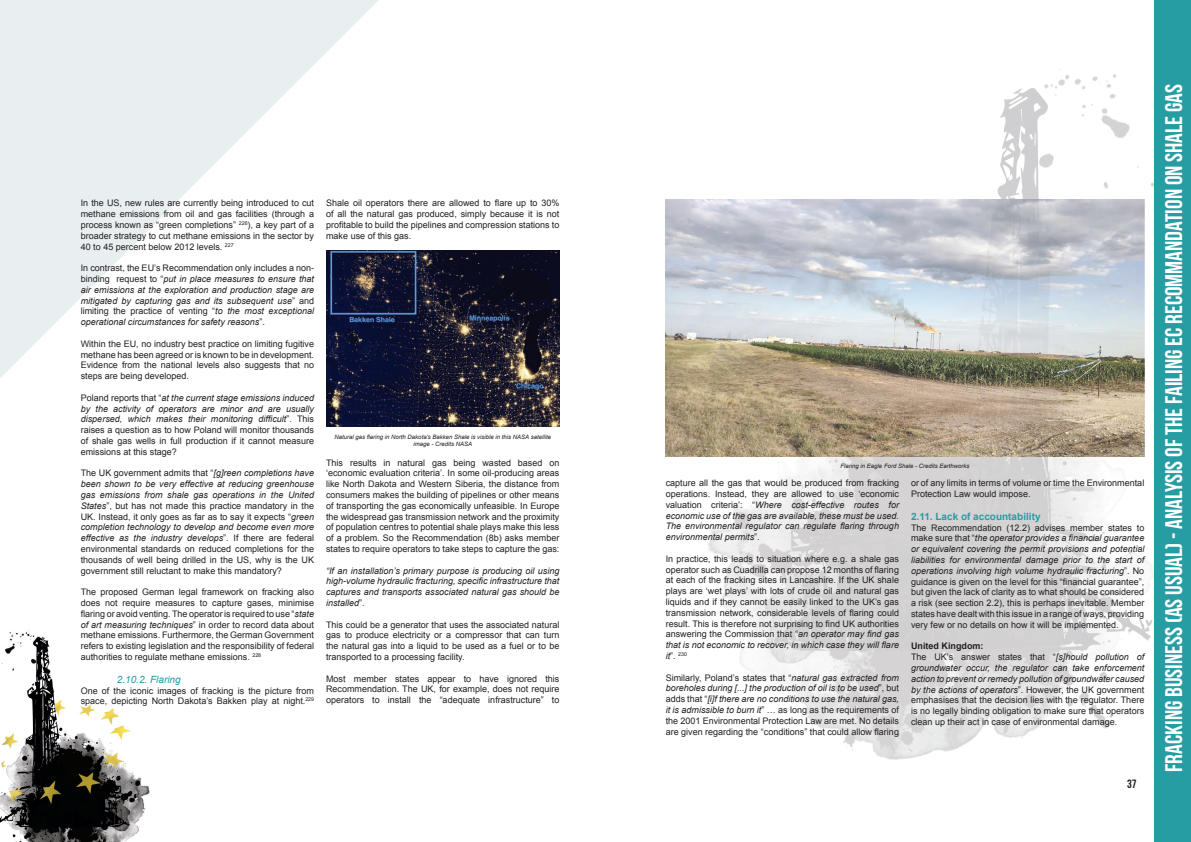
<style>
.page{position:relative;width:1191px;height:842px;background:#fff}
.page>*{position:absolute;margin:0;border:0;box-sizing:border-box;transform-origin:0 0}
.t1{font:24px "Bebas Neue";color:#fff}
.t2{font:12px "Bebas Neue";color:#231f20}
.t3{font:700 10px "Arial";color:#259da3}
.t4{font:italic 10px "Arial";color:#259da3}
.t5{font:9px/10.8px "Arial";color:#231f20;text-align:justify}
.t6{font:italic 9px/10.8px "Arial";color:#231f20;text-align:justify}
.t7{font:italic 6px/7.2px "Arial";color:#231f20;text-align:center}
.t8{font:5.2px "Arial";color:#231f20}
.s1{font-style:normal}
.s2{font-style:italic}
.s3{font-style:italic;font-size:9px}
.s4{font-size:9px}
.s5{font-weight:700}
</style>
<div class="page">
<img style="left:868px;top:69px;width:274px;height:131px">
<img style="left:1142px;top:0;width:13px;height:760px">
<img style="left:708px;top:457px;width:435px;height:303px">
<div style="left:1155px;top:0;width:36px;height:842px;background:#259da3"></div>
<img style="left:0;top:0;width:560px;height:842px">
<img style="left:326px;top:250px;width:233px;height:177px">
<img style="left:665px;top:200px;width:479px;height:257px">
<p class="t5" style="left:81px;top:198px;width:235px">In the US, new rules are currently being introduced to cut methane emissions from oil and gas facilities (through a process known as “green completions” <sup>226</sup>), a key part of a broader strategy to cut methane emissions in the sector by 40 to 45 percent below 2012 levels. <sup>227</sup></p>
<p class="t6" style="left:81px;top:263px;width:235px"><span class="s1">In contrast, the EU’s Recommendation only includes a non&shy;binding request to “</span>put in place measures to ensure that air emissions at the exploration and production stage are mitigated by capturing gas and its subsequent use<span class="s1">” and limiting the practice of venting “</span>to the most exceptional operational circumstances for safety reasons<span class="s1">”.</span></p>
<p class="t5" style="left:81px;top:338px;width:235px">Within the EU, no industry best practice on limiting fugitive methane has been agreed or is known to be in development.<br>Evidence from the national levels also suggests that no steps are being developed.</p>
<p class="t5" style="left:81px;top:392px;width:235px">Poland reports that “<span class="s2">at the current stage emissions induced by the activity of operators are minor and are usually dispersed, which makes their monitoring difficult</span>”. This raises a question as to how Poland will monitor thousands of shale gas wells in full production if it cannot measure emissions at this stage?</p>
<p class="t5" style="left:81px;top:468px;width:235px">The UK government admits that “<span class="s2">[g]reen completions have been shown to be very effective at reducing greenhouse gas emissions from shale gas operations in the United States</span>”, but has not made this practice mandatory in the UK. Instead, it only goes as far as to say it expects “<span class="s2">green completion technology to develop and become even more effective as the industry develops</span>”. If there are federal environmental standards on reduced completions for the thousands of well being drilled in the US, why is the UK government still reluctant to make this mandatory?</p>
<p class="t5" style="left:81px;top:587px;width:235px">The proposed German legal framework on fracking also does not require measures to capture gases, minimise flaring or avoid venting. The operator is required to use “<span class="s2">state of art measuring techniques</span>” in order to record data about methane emissions. Furthermore, the German Government refers to existing legislation and the responsibility of federal authorities to regulate methane emissions. <sup>228</sup></p>
<p class="t4" style="left:117px;top:673px;width:65px">2.10.2. Flaring</p>
<p class="t5" style="left:81px;top:685px;width:235px">One of the iconic images of fracking is the picture from space, depicting North Dakota’s Bakken play at night.<sup>229</sup></p>
<p class="t5" style="left:326px;top:198px;width:235px">Shale oil operators there are allowed to flare up to 30% of all the natural gas produced, simply because it is not profitable to build the pipelines and compression stations to make use of this gas.</p>
<p class="t7" style="left:334px;top:433px;width:218px">Natural gas flaring in North Dakota's Bakken Shale is visible in this NASA satellite image - Credits NASA</p>
<p class="t5" style="left:326px;top:457px;width:235px">This results in natural gas being wasted based on ‘economic evaluation criteria’. In some oil-producing areas like North Dakota and Western Siberia, the distance from consumers makes the building of pipelines or other means of transporting the gas economically unfeasible. In Europe the widespread gas transmission network and the proximity of population centres to potential shale plays make this less of a problem. So the Recommendation (8b) asks member states to require operators to take steps to capture the gas:</p>
<p class="t6" style="left:326px;top:565px;width:235px">“If an installation’s primary purpose is producing oil using high-volume hydraulic fracturing, specific infrastructure that captures and transports associated natural gas should be installed<span class="s1">”.</span></p>
<p class="t5" style="left:326px;top:619px;width:235px">This could be a generator that uses the associated natural gas to produce electricity or a compressor that can turn the natural gas into a liquid to be used as a fuel or to be transported to a processing facility.</p>
<p class="t5" style="left:326px;top:673px;width:235px">Most member states appear to have ignored this Recommendation. The UK, for example, does not require operators to install the “adequate infrastructure” to</p>
<p class="t7" style="left:840px;top:463px;width:130px">Flaring in Eagle Ford Shale - Credits Earthworks</p>
<p class="t6" style="left:665px;top:478px;width:235px"><span class="s1">capture all the gas that would be produced from fracking operations. Instead, they are allowed to use ‘economic valuation criteria’: “</span>Where cost-effective routes for economic use of the gas are available, these must be used.<br>The environmental regulator can regulate flaring through environmental permits<span class="s1">”.</span></p>
<p class="t5" style="left:665px;top:553px;width:235px">In practice, this leads to situation where e.g. a shale gas operator such as Cuadrilla can propose 12 months of flaring at each of the fracking sites in Lancashire. If the UK shale plays are ‘wet plays’ with lots of crude oil and natural gas liquids and if they cannot be easily linked to the UK’s gas transmission network, considerable levels of flaring could result. This is therefore not surprising to find UK authorities answering the Commission that “<span class="s2">an operator may find gas that is not economic to recover, in which case they will flare</span></p>
<p class="t8" style="left:665px;top:651px;width:23px"><span class="s3">it</span><span class="s4">”.</span> 230</p>
<p class="t5" style="left:665px;top:672px;width:235px">Similarly, Poland’s states that “<span class="s2">natural gas extracted from boreholes during [...] the production of oil is to be used</span>”, but adds that “<span class="s2">[i]f there are no conditions to use the natural gas, it is admissible to burn it</span>” … as long as the requirements of the 2001 Environmental Protection Law are met. No details are given regarding the “conditions” that could allow flaring</p>
<p class="t5" style="left:911px;top:478px;width:235px">or of any limits in terms of volume or time the Environmental<br>Protection Law would impose.</p>
<p class="t3" style="left:911px;top:510px;width:131px">2.11. Lack of accountability</p>
<p class="t5" style="left:911px;top:522px;width:235px">The Recommendation (12.2) advises member states to make sure that “<span class="s2">the operator provides a financial guarantee or equivalent covering the permit provisions and potential liabilities for environmental damage prior to the start of operations involving high volume hydraulic fracturing</span>”. No guidance is given on the level for this “financial guarantee”, but given the lack of clarity as to what should be considered a risk (see section 2.2), this is perhaps inevitable. Member states have dealt with this issue in a range of ways, providing very few or no details on how it will be implemented.</p>
<p class="t5" style="left:911px;top:641px;width:235px;text-align:left"><span class="s5">United Kingdom:<br></span>The UK’s answer states that “<span class="s2">[s]hould pollution of groundwater occur, the regulator can take enforcement action to prevent or remedy pollution of groundwater caused by the actions of operators</span>”. However, the UK government emphasises that the decision lies with the regulator. There is no legally binding obligation to make sure that operators clean up their act in case of environmental damage.</p>
<h2 class="t2" style="left:1127px;top:777px;width:11px">37</h2>
<h1 class="t1" style="left:1160px;top:772px;width:689px;rotate:-90deg">FRACKING BUSINESS (AS USUAL) - ANALYSIS OF THE FAILING EC RECOMMANDATION ON SHALE GAS</h1>
</div>
